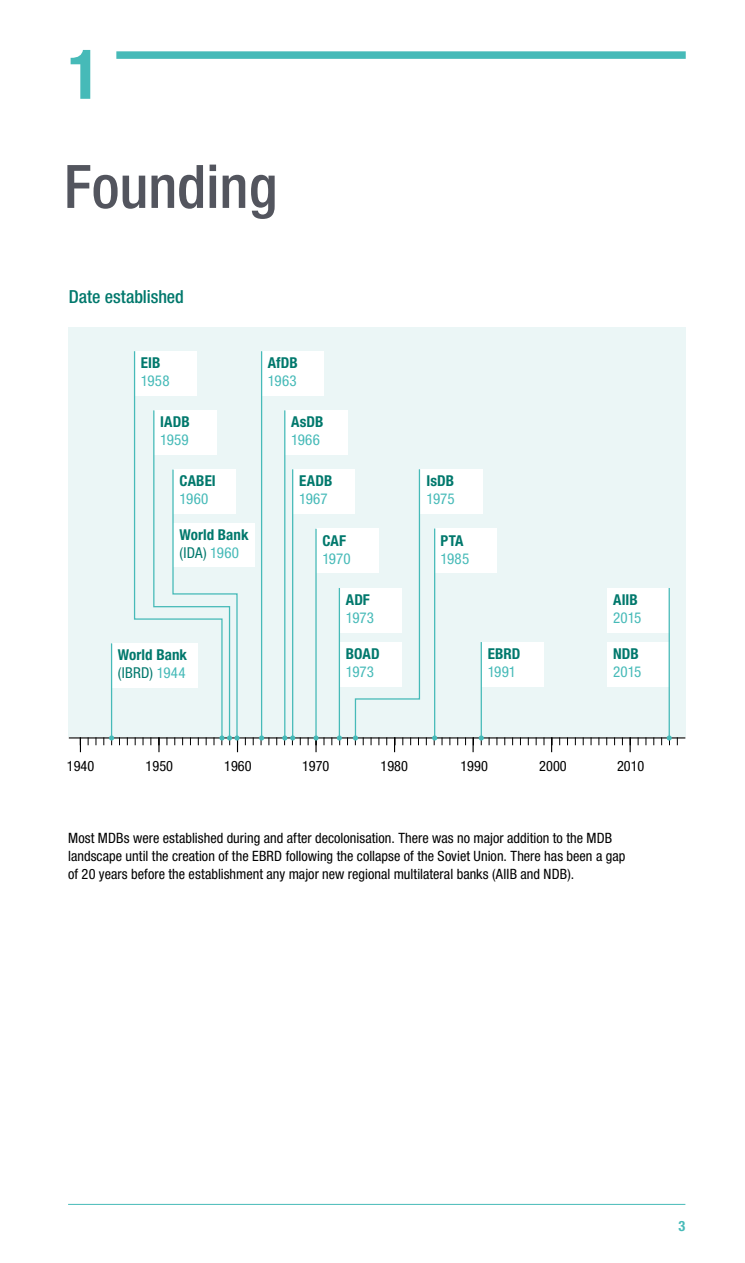
<style>
.page{position:relative;width:745px;height:1263px;background:#fff}
.page>*{position:absolute;margin:0;border:0;box-sizing:border-box;transform-origin:0 0}
.t1{font:700 condensed 69px "Helvetica Neue LT Std";color:#46bab8}
.t2{font:500 condensed 60px "Helvetica Neue LT Std";color:#53555e}
.t3{font:500 condensed 18px "Helvetica Neue LT Std";letter-spacing:-.005em;color:#00786c}
.t4{font:700 condensed 15px/18px "Helvetica Neue LT Std";letter-spacing:.005em;color:#00786c}
.t5{font:condensed 15px "Helvetica Neue LT Std";color:#46bab8}
.t6{font:condensed 14.25px/18px "Helvetica Neue LT Std";letter-spacing:.005em;color:#000}
.t7{font:700 condensed 14.25px "Helvetica Neue LT Std";color:#46bab8}
.s1{font-weight:400}
.s2{font-weight:400;color:#46bab8}
</style>
<div class="page">
<div style="left:68px;top:327px;width:617px;height:410px;background:#ebf6f6"></div>
<div style="left:116px;top:51px;width:569px;height:8px;background:#46bab8"></div>
<div style="left:111px;top:643px;width:86px;height:44px;background:#fff"></div>
<hr style="left:69px;top:737px;width:616px;height:1px;background:#000">
<svg style="left:80px;top:737px;width:1px;height:15px"></svg>
<svg style="left:550px;top:737px;width:2px;height:15px"></svg>
<svg style="left:629px;top:737px;width:1px;height:15px"></svg>
<hr style="left:111px;top:643px;width:1px;height:95px;background:#46bab8">
<svg style="left:103px;top:735px;width:17px;height:10px"></svg>
<div style="left:173px;top:523px;width:82px;height:44px;background:#fff"></div>
<div style="left:261px;top:351px;width:63px;height:44px;background:#fff"></div>
<hr style="left:261px;top:351px;width:1px;height:387px;background:#46bab8">
<svg style="left:253px;top:735px;width:16px;height:10px"></svg>
<div style="left:284px;top:410px;width:63px;height:44px;background:#fff"></div>
<hr style="left:284px;top:410px;width:1px;height:328px;background:#46bab8">
<div style="left:292px;top:469px;width:63px;height:45px;background:#fff"></div>
<div style="left:316px;top:529px;width:62px;height:44px;background:#fff"></div>
<div style="left:420px;top:469px;width:62px;height:45px;background:#fff"></div>
<div style="left:606px;top:588px;width:62px;height:44px;background:#fff"></div>
<div style="left:606px;top:642px;width:62px;height:44px;background:#fff"></div>
<div style="left:434px;top:529px;width:62px;height:44px;background:#fff"></div>
<hr style="left:668px;top:588px;width:1px;height:150px;background:#46bab8">
<svg style="left:661px;top:735px;width:16px;height:10px"></svg>
<hr style="left:434px;top:528px;width:1px;height:210px;background:#46bab8">
<svg style="left:426px;top:735px;width:16px;height:10px"></svg>
<div style="left:481px;top:642px;width:62px;height:44px;background:#fff"></div>
<svg style="left:127px;top:351px;width:112px;height:401px"></svg>
<hr style="left:292px;top:469px;width:1px;height:269px;background:#46bab8">
<svg style="left:276px;top:735px;width:25px;height:10px"></svg>
<hr style="left:315px;top:529px;width:1px;height:209px;background:#46bab8">
<svg style="left:307px;top:735px;width:17px;height:17px"></svg>
<svg style="left:331px;top:469px;width:89px;height:283px"></svg>
<hr style="left:480px;top:642px;width:1px;height:96px;background:#46bab8">
<svg style="left:472px;top:735px;width:17px;height:17px"></svg>
<hr style="left:68px;top:1204px;width:617px;height:1px;background:#46bab8">
<h1 class="t1" style="left:68px;top:32px;width:35px">1</h1>
<h2 class="t2" style="left:64px;top:151px;width:215px">Founding</h2>
<p class="t3" style="left:69px;top:285px;width:116px">Date established</p>
<p class="t4" style="left:141px;top:353px;width:21px">EIB</p>
<p class="t5" style="left:141px;top:372px;width:30px">1958</p>
<p class="t4" style="left:160px;top:413px;width:31px">IADB</p>
<p class="t5" style="left:160px;top:431px;width:30px">1959</p>
<p class="t4" style="left:179px;top:472px;width:38px">CABEI</p>
<p class="t5" style="left:179px;top:490px;width:30px">1960</p>
<p class="t4" style="left:179px;top:526px;width:70px">World Bank <span class="s1">(IDA)</span> <span class="s2">1960</span></p>
<p class="t4" style="left:268px;top:353px;width:31px">AfDB</p>
<p class="t5" style="left:268px;top:372px;width:30px">1963</p>
<p class="t4" style="left:291px;top:413px;width:34px">AsDB</p>
<p class="t5" style="left:291px;top:431px;width:30px">1966</p>
<p class="t4" style="left:299px;top:472px;width:35px">EADB</p>
<p class="t5" style="left:299px;top:490px;width:30px">1967</p>
<p class="t4" style="left:322px;top:531px;width:25px">CAF</p>
<p class="t5" style="left:322px;top:550px;width:30px">1970</p>
<p class="t4" style="left:426px;top:472px;width:29px">IsDB</p>
<p class="t5" style="left:426px;top:490px;width:30px">1975</p>
<p class="t4" style="left:440px;top:531px;width:25px">PTA</p>
<p class="t5" style="left:440px;top:550px;width:30px">1985</p>
<p class="t4" style="left:345px;top:591px;width:26px">ADF</p>
<p class="t5" style="left:345px;top:609px;width:30px">1973</p>
<p class="t4" style="left:612px;top:591px;width:26px">AIIB</p>
<p class="t5" style="left:612px;top:609px;width:30px">2015</p>
<p class="t4" style="left:118px;top:646px;width:71px">World Bank <span class="s1">(IBRD)</span> <span class="s2">1944</span></p>
<p class="t4" style="left:345px;top:645px;width:35px">BOAD</p>
<p class="t5" style="left:345px;top:663px;width:30px">1973</p>
<p class="t4" style="left:487px;top:645px;width:34px">EBRD</p>
<p class="t5" style="left:487px;top:663px;width:30px">1991</p>
<p class="t4" style="left:612px;top:645px;width:27px">NDB</p>
<p class="t5" style="left:612px;top:663px;width:30px">2015</p>
<p class="t6" style="left:67px;top:757px;width:29px">1940</p>
<p class="t6" style="left:145px;top:757px;width:29px">1950</p>
<p class="t6" style="left:224px;top:757px;width:29px">1960</p>
<p class="t6" style="left:302px;top:757px;width:29px">1970</p>
<p class="t6" style="left:380px;top:757px;width:29px">1980</p>
<p class="t6" style="left:460px;top:757px;width:29px">1990</p>
<p class="t6" style="left:539px;top:757px;width:29px">2000</p>
<p class="t6" style="left:616px;top:757px;width:29px">2010</p>
<p class="t6" style="left:68px;top:829px;width:558px">Most MDBs were established during and after decolonisation. There was no major addition to the MDB landscape until the creation of the EBRD following the collapse of the Soviet Union. There has been a gap of 20 years before the establishment any major new regional multilateral banks (AIIB and NDB).</p>
<p class="t7" style="left:678px;top:1217px;width:8px">3</p>
</div>
